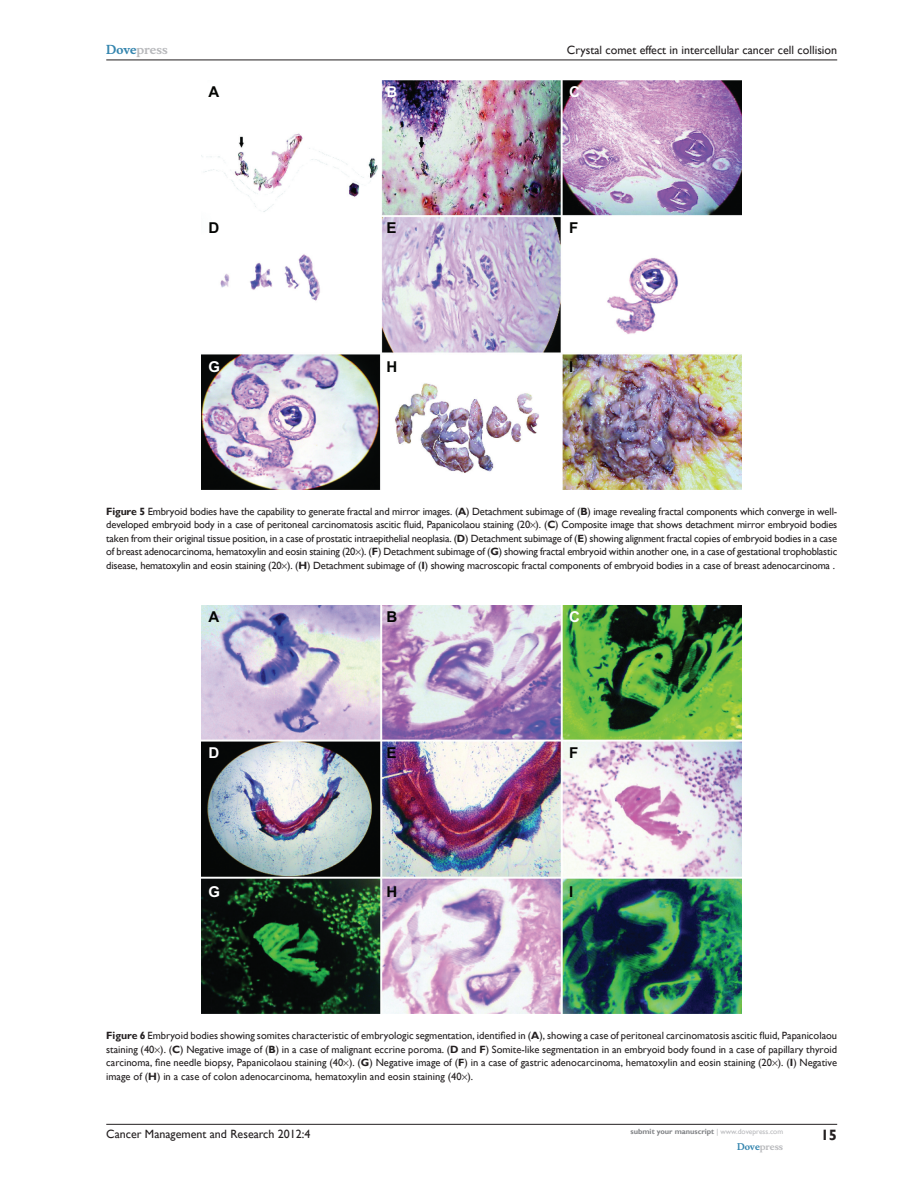
<style>
.page{position:relative;width:918px;height:1188px;background:#fff}
.page>*{position:absolute;margin:0;border:0;box-sizing:border-box;transform-origin:0 0}
.t1{font:700 15px "Arial";color:#040503}
.t2{font:700 15px "Arial";color:#fff}
.t3{font:700 15px "Gill Sans";color:#231f20}
.t4{font:12px "Gill Sans";color:#231f20}
.t5{font:700 12px "Musee";color:#b8b9bc}
.t6{font:10.5px/13.5px "Gill Sans";letter-spacing:-.005em;color:#231f20;text-align:justify}
.t7{font:700 9px "Musee";color:#b8b9bc}
.t8{font:700 7.5px "Gill Sans";color:#808285}
.s1{color:#3485ae}
.s2{font-weight:700}
.s3{font-weight:400;color:#b8b9bc}
</style>
<div class="page">
<img style="left:202px;top:605px;width:540px;height:409px">
<img style="left:202px;top:81px;width:540px;height:409px">
<hr style="left:106px;top:1124px;width:731px;height:1px;background:#231f20">
<hr style="left:106px;top:60px;width:731px;height:1px;background:#231f20">
<p class="t5" style="left:106px;top:43px;width:63px"><span class="s1">Dove</span>press</p>
<p class="t4" style="left:567px;top:43px;width:272px">Crystal comet effect in intercellular cancer cell collision</p>
<h1 class="t1" style="left:208px;top:83px;width:12px">A</h1>
<h1 class="t2" style="left:387px;top:83px;width:12px">B</h1>
<h1 class="t2" style="left:569px;top:83px;width:12px">C</h1>
<h1 class="t1" style="left:208px;top:219px;width:12px">D</h1>
<h1 class="t1" style="left:387px;top:219px;width:12px">E</h1>
<h1 class="t1" style="left:569px;top:219px;width:11px">F</h1>
<h1 class="t2" style="left:208px;top:358px;width:13px">G</h1>
<h1 class="t1" style="left:387px;top:358px;width:12px">H</h1>
<h1 class="t1" style="left:569px;top:358px;width:6px">I</h1>
<p class="t6" style="left:106px;top:505px;width:732px"><span class="s2">Figure 5</span> Embryoid bodies have the capability to generate fractal and mirror images. (<span class="s2">A</span>) Detachment subimage of (<span class="s2">B</span>) image revealing fractal components which converge in well&shy;developed embryoid body in a case of peritoneal carcinomatosis ascitic fluid, Papanicolaou staining (20 ). (<span class="s2">C</span>) Composite image that shows detachment mirror embryoid bodies taken from their original tissue position, in a case of prostatic intraepithelial neoplasia. (<span class="s2">D</span>) Detachment subimage of (<span class="s2">E</span>) showing alignment fractal copies of embryoid bodies in a case of breast adenocarcinoma, hematoxylin and eosin staining (20 ). (<span class="s2">F</span>) Detachment subimage of (<span class="s2">G</span>) showing fractal embryoid within another one, in a case of gestational trophoblastic disease, hematoxylin and eosin staining (20 ). (<span class="s2">H</span>) Detachment subimage of (<span class="s2">I</span>) showing macroscopic fractal components of embryoid bodies in a case of breast adenocarcinoma .</p>
<h1 class="t1" style="left:208px;top:607px;width:12px">A</h1>
<h1 class="t1" style="left:387px;top:607px;width:12px">B</h1>
<h1 class="t2" style="left:569px;top:607px;width:12px">C</h1>
<h1 class="t2" style="left:208px;top:744px;width:12px">D</h1>
<h1 class="t1" style="left:387px;top:744px;width:12px">E</h1>
<h1 class="t1" style="left:569px;top:744px;width:11px">F</h1>
<h1 class="t2" style="left:208px;top:883px;width:13px">G</h1>
<h1 class="t1" style="left:387px;top:883px;width:12px">H</h1>
<h1 class="t1" style="left:569px;top:883px;width:6px">I</h1>
<p class="t6" style="left:106px;top:1029px;width:732px"><span class="s2">Figure 6</span> Embryoid bodies showing somites characteristic of embryologic segmentation, identified in (<span class="s2">A</span>), showing a case of peritoneal carcinomatosis ascitic fluid, Papanicolaou staining (40 ). (<span class="s2">C</span>) Negative image of (<span class="s2">B</span>) in a case of malignant eccrine poroma. (<span class="s2">D</span> and <span class="s2">F</span>) Somite-like segmentation in an embryoid body found in a case of papillary thyroid carcinoma, fine needle biopsy, Papanicolaou staining (40 ). (<span class="s2">G</span>) Negative image of (<span class="s2">F</span>) in a case of gastric adenocarcinoma, hematoxylin and eosin staining (20 ). (<span class="s2">I</span>) Negative image of (<span class="s2">H</span>) in a case of colon adenocarcinoma, hematoxylin and eosin staining (40 ).</p>
<p class="t4" style="left:106px;top:1127px;width:206px">Cancer Management and Research 2012:4</p>
<p class="t8" style="left:631px;top:1127px;width:154px">submit your manuscript <span class="s3">| www.dovepress.com</span></p>
<p class="t7" style="left:737px;top:1141px;width:48px"><span class="s1">Dove</span>press</p>
<h1 class="t3" style="left:821px;top:1126px;width:18px">15</h1>
</div>
